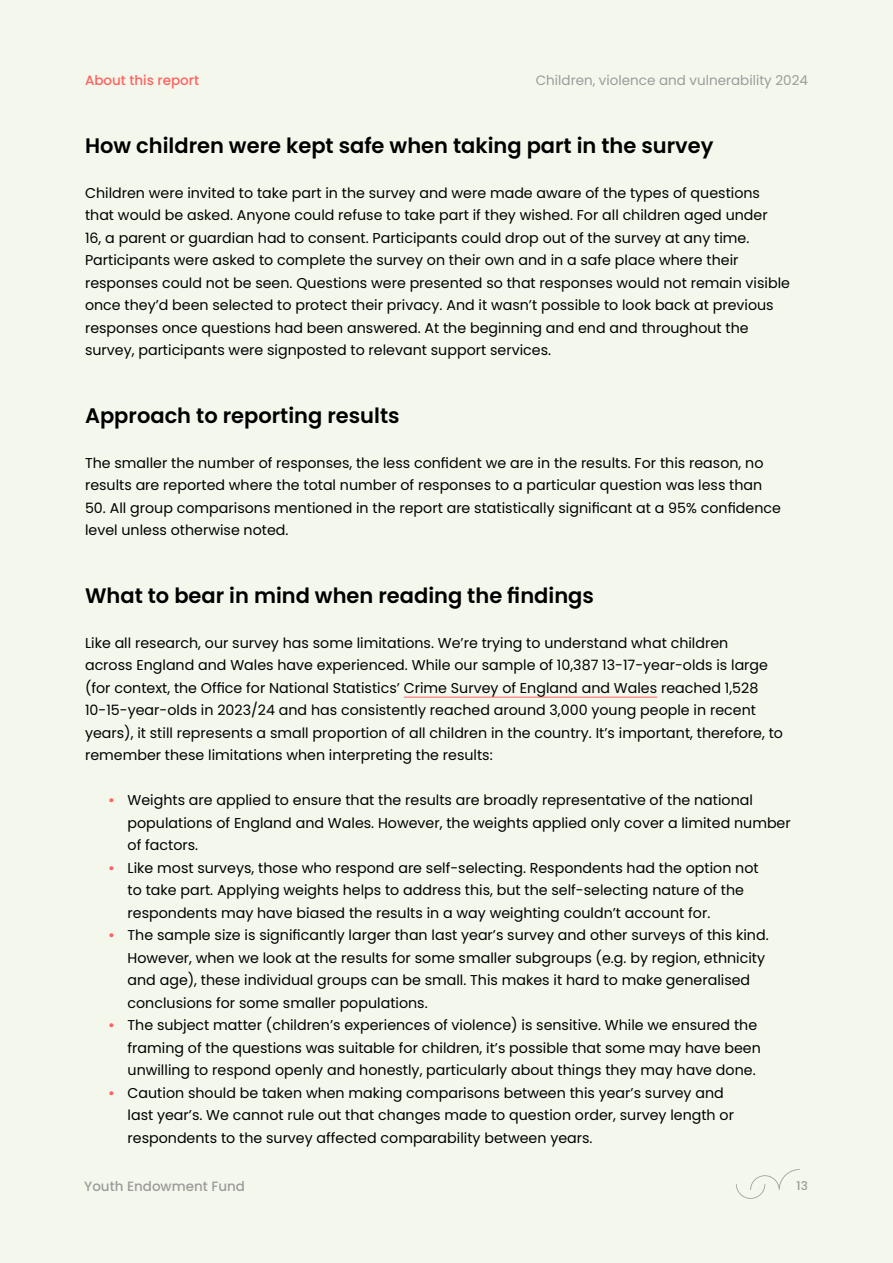
<style>
.page{position:relative;width:893px;height:1263px;background:#f4f8ec}
.page>*{position:absolute;margin:0;border:0;box-sizing:border-box;transform-origin:0 0}
.t1{font:600 21px "Poppins";color:#000}
.t2{font:14.25px/22.5px "Poppins";color:#000}
.t3{font:13.5px "Poppins";color:#9c9b9b}
.t4{font:500 13.5px "Poppins";color:#9c9b9b}
.t5{font:500 13.5px "Poppins";color:#ff6261}
.t6{font:500 12px "Poppins";color:#9c9b9b}
.s1{font-weight:600;color:#ff6261}
</style>
<div class="page">
<svg style="left:736px;top:1169px;width:64px;height:30px"></svg>
<hr style="left:404px;top:697px;width:253px;height:1px;background:#ff6261">
<p class="t5" style="left:85px;top:72px;width:116px">About this report</p>
<p class="t3" style="left:536px;top:72px;width:274px">Children, violence and vulnerability 2024</p>
<h1 class="t1" style="left:85px;top:133px;width:630px">How children were kept safe when taking part in the survey</h1>
<p class="t2" style="left:85px;top:181px;width:706px">Children were invited to take part in the survey and were made aware of the types of questions that would be asked. Anyone could refuse to take part if they wished. For all children aged under<br>16, a parent or guardian had to consent. Participants could drop out of the survey at any time.<br>Participants were asked to complete the survey on their own and in a safe place where their responses could not be seen. Questions were presented so that responses would not remain visible once they’d been selected to protect their privacy. And it wasn’t possible to look back at previous responses once questions had been answered. At the beginning and end and throughout the survey, participants were signposted to relevant support services.</p>
<h1 class="t1" style="left:85px;top:403px;width:316px">Approach to reporting results</h1>
<p class="t2" style="left:85px;top:451px;width:680px">The smaller the number of responses, the less confident we are in the results. For this reason, no results are reported where the total number of responses to a particular question was less than</p>
<p class="t2" style="left:85px;top:496px;width:697px">50. All group comparisons mentioned in the report are statistically significant at a 95% confidence level unless otherwise noted.</p>
<h1 class="t1" style="left:85px;top:583px;width:510px">What to bear in mind when reading the findings</h1>
<p class="t2" style="left:85px;top:631px;width:699px">Like all research, our survey has some limitations. We’re trying to understand what children<br>across England and Wales have experienced. While our sample of 10,387 13-17-year-olds is large (for context, the Office for National Statistics’ Crime Survey of England and Wales reached 1,528<br>10-15-year-olds in 2023/24 and has consistently reached around 3,000 young people in recent years), it still represents a small proportion of all children in the country. It’s important, therefore, to remember these limitations when interpreting the results:</p>
<p class="t2" style="left:128px;top:789px;width:665px;text-indent:-19px"><span class="s1">•</span> Weights are applied to ensure that the results are broadly representative of the national populations of England and Wales. However, the weights applied only cover a limited number of factors.</p>
<p class="t2" style="left:128px;top:856px;width:633px;text-indent:-19px"><span class="s1">•</span> Like most surveys, those who respond are self-selecting. Respondents had the option not to take part. Applying weights helps to address this, but the self-selecting nature of the respondents may have biased the results in a way weighting couldn’t account for.</p>
<p class="t2" style="left:128px;top:924px;width:643px;text-indent:-19px"><span class="s1">•</span> The sample size is significantly larger than last year’s survey and other surveys of this kind.<br>However, when we look at the results for some smaller subgroups (e.g. by region, ethnicity and age), these individual groups can be small. This makes it hard to make generalised conclusions for some smaller populations.</p>
<p class="t2" style="left:128px;top:1014px;width:635px;text-indent:-19px"><span class="s1">•</span> The subject matter (children’s experiences of violence) is sensitive. While we ensured the framing of the questions was suitable for children, it’s possible that some may have been unwilling to respond openly and honestly, particularly about things they may have done.</p>
<p class="t2" style="left:128px;top:1081px;width:608px;text-indent:-19px"><span class="s1">•</span> Caution should be taken when making comparisons between this year’s survey and last year’s. We cannot rule out that changes made to question order, survey length or respondents to the survey affected comparability between years.</p>
<p class="t4" style="left:84px;top:1178px;width:162px">Youth Endowment Fund</p>
<p class="t6" style="left:797px;top:1179px;width:13px">13</p>
</div>
